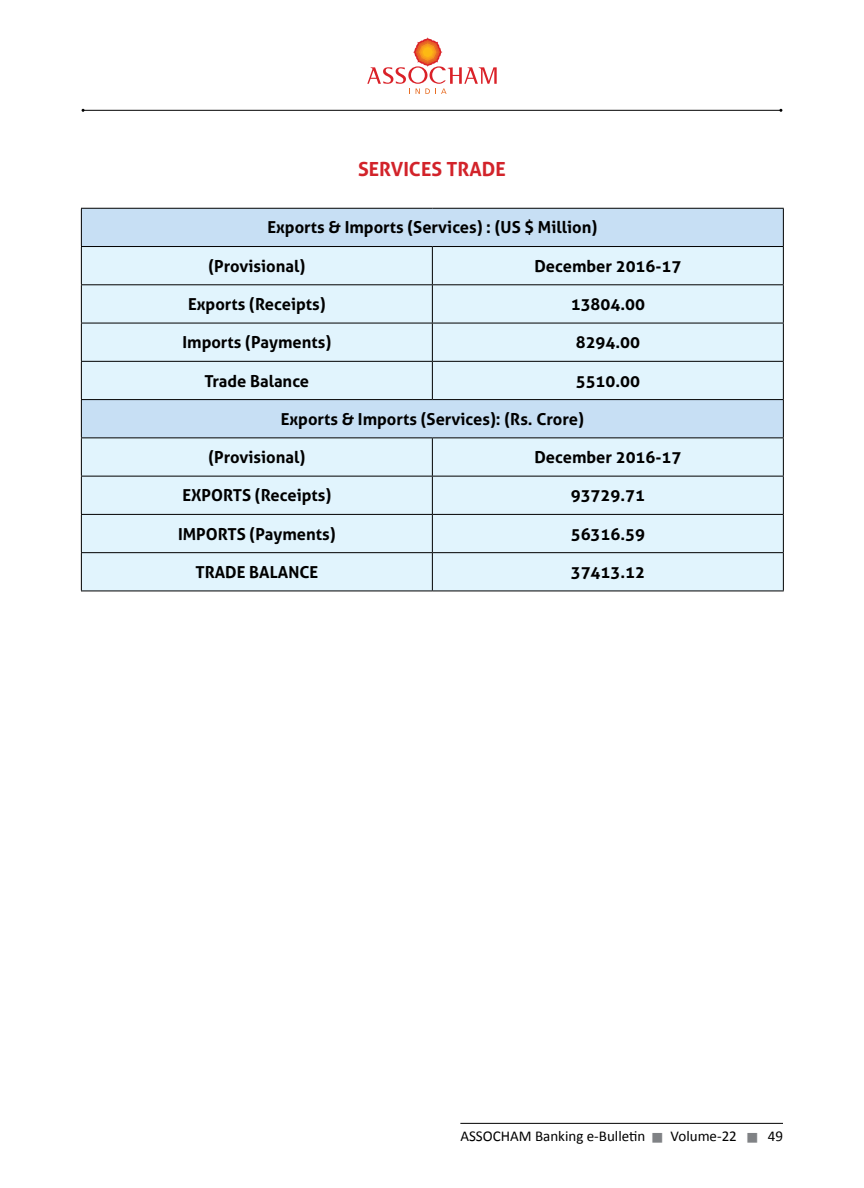
<style>
.page{position:relative;width:864px;height:1188px;background:#fff}
.page>*{position:absolute;margin:0;border:0;box-sizing:border-box;transform-origin:0 0}
.t1{font:700 19.5px "Aller";color:#d2232a}
.t2{font:700 16.5px "Aller";color:#000}
.t3{font:15px "Calibri";color:#000}
.s1{color:#808285}
</style>
<div class="page">
<hr style="left:460px;top:1123px;width:323px;height:1px;background:#000">
<svg style="left:367px;top:38px;width:130px;height:56px"></svg>
<hr style="left:83px;top:110px;width:698px;height:1px;background:#000">
<div style="left:82px;top:209px;width:701px;height:37px;background:#c7dff4"></div>
<svg style="left:82px;top:247px;width:701px;height:344px;background:#dceff9"></svg>
<hr style="left:81px;top:208px;width:351px;height:1px;background:#000">
<hr style="left:81px;top:209px;width:1px;height:37px;background:#000">
<hr style="left:432px;top:208px;width:352px;height:1px;background:#000">
<hr style="left:783px;top:209px;width:1px;height:37px;background:#000">
<hr style="left:81px;top:246px;width:351px;height:1px;background:#000">
<hr style="left:81px;top:247px;width:1px;height:37px;background:#000">
<hr style="left:432px;top:246px;width:352px;height:1px;background:#000">
<hr style="left:432px;top:247px;width:1px;height:37px;background:#000">
<hr style="left:783px;top:247px;width:1px;height:37px;background:#000">
<hr style="left:81px;top:284px;width:351px;height:1px;background:#000">
<hr style="left:81px;top:285px;width:1px;height:38px;background:#000">
<hr style="left:432px;top:284px;width:352px;height:1px;background:#000">
<hr style="left:432px;top:285px;width:1px;height:38px;background:#000">
<hr style="left:783px;top:285px;width:1px;height:38px;background:#000">
<hr style="left:81px;top:323px;width:351px;height:1px;background:#000">
<hr style="left:81px;top:323px;width:1px;height:38px;background:#000">
<hr style="left:432px;top:323px;width:352px;height:1px;background:#000">
<hr style="left:432px;top:323px;width:1px;height:38px;background:#000">
<hr style="left:783px;top:323px;width:1px;height:38px;background:#000">
<hr style="left:81px;top:361px;width:351px;height:1px;background:#000">
<hr style="left:81px;top:362px;width:1px;height:37px;background:#000">
<hr style="left:432px;top:361px;width:352px;height:1px;background:#000">
<hr style="left:432px;top:362px;width:1px;height:37px;background:#000">
<hr style="left:783px;top:362px;width:1px;height:37px;background:#000">
<hr style="left:81px;top:399px;width:351px;height:1px;background:#000">
<hr style="left:81px;top:400px;width:1px;height:37px;background:#000">
<hr style="left:432px;top:399px;width:352px;height:1px;background:#000">
<hr style="left:783px;top:400px;width:1px;height:37px;background:#000">
<hr style="left:81px;top:437px;width:351px;height:1px;background:#000">
<hr style="left:81px;top:438px;width:1px;height:38px;background:#000">
<hr style="left:432px;top:437px;width:352px;height:1px;background:#000">
<hr style="left:432px;top:438px;width:1px;height:38px;background:#000">
<hr style="left:783px;top:438px;width:1px;height:38px;background:#000">
<hr style="left:81px;top:476px;width:351px;height:1px;background:#000">
<hr style="left:81px;top:477px;width:1px;height:37px;background:#000">
<hr style="left:432px;top:476px;width:352px;height:1px;background:#000">
<hr style="left:432px;top:477px;width:1px;height:37px;background:#000">
<hr style="left:783px;top:477px;width:1px;height:37px;background:#000">
<hr style="left:81px;top:514px;width:351px;height:1px;background:#000">
<hr style="left:81px;top:515px;width:1px;height:37px;background:#000">
<hr style="left:432px;top:514px;width:352px;height:1px;background:#000">
<hr style="left:432px;top:515px;width:1px;height:37px;background:#000">
<hr style="left:783px;top:515px;width:1px;height:37px;background:#000">
<hr style="left:81px;top:552px;width:351px;height:1px;background:#000">
<hr style="left:81px;top:553px;width:1px;height:38px;background:#000">
<hr style="left:432px;top:552px;width:352px;height:1px;background:#000">
<hr style="left:432px;top:553px;width:1px;height:38px;background:#000">
<hr style="left:783px;top:553px;width:1px;height:38px;background:#000">
<hr style="left:81px;top:591px;width:351px;height:1px;background:#000">
<hr style="left:432px;top:591px;width:352px;height:1px;background:#000">
<p class="t1" style="left:358px;top:157px;width:22px">Services</p>
<p class="t1" style="left:446px;top:157px;width:24px">Trade</p>
<p class="t2" style="left:267px;top:217px;width:331px">Exports &amp; Imports (Services) : (US $ Million)</p>
<p class="t2" style="left:208px;top:256px;width:98px">(Provisional)</p>
<p class="t2" style="left:534px;top:256px;width:148px">December 2016-17</p>
<p class="t2" style="left:188px;top:294px;width:139px">Exports (Receipts)</p>
<p class="t2" style="left:571px;top:294px;width:76px">13804.00</p>
<p class="t2" style="left:182px;top:332px;width:150px">Imports (Payments)</p>
<p class="t2" style="left:576px;top:332px;width:66px">8294.00</p>
<p class="t2" style="left:205px;top:370px;width:106px">Trade Balance</p>
<p class="t2" style="left:576px;top:370px;width:66px">5510.00</p>
<p class="t2" style="left:281px;top:409px;width:305px">Exports &amp; Imports (Services): (Rs. Crore)</p>
<p class="t2" style="left:208px;top:447px;width:98px">(Provisional)</p>
<p class="t2" style="left:534px;top:447px;width:148px">December 2016-17</p>
<p class="t2" style="left:182px;top:485px;width:151px">EXPORTS (Receipts)</p>
<p class="t2" style="left:571px;top:485px;width:76px">93729.71</p>
<p class="t2" style="left:178px;top:524px;width:159px">IMPORTS (Payments)</p>
<p class="t2" style="left:571px;top:524px;width:76px">56316.59</p>
<p class="t2" style="left:195px;top:562px;width:124px">TRADE BALANCE</p>
<p class="t2" style="left:571px;top:562px;width:76px">37413.12</p>
<p class="t3" style="left:460px;top:1126px;width:324px">ASSOCHAM Banking e-Bulletin <span class="s1">■</span> Volume-22 <span class="s1">■</span> 49</p>
</div>
